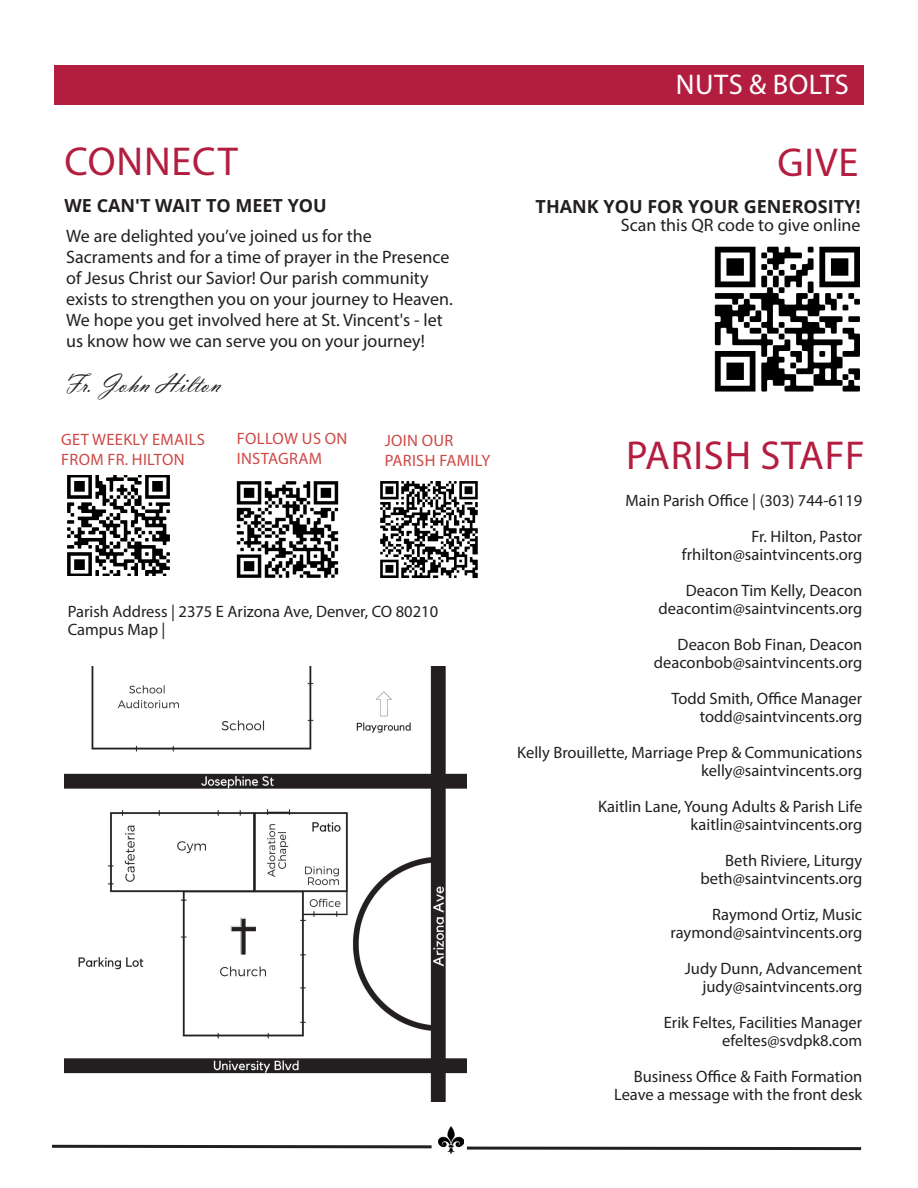
<style>
.page{position:relative;width:918px;height:1188px;background:#fff}
.page>*{position:absolute;margin:0;border:0;box-sizing:border-box;transform-origin:0 0}
.Page_Title_-_Left{font:40.5px "Myriad Pro";letter-spacing:.02em;color:#b31e40}
.Page_Title_-_Left-2{font:28.5px "Myriad Pro";letter-spacing:.02em;color:#fff}
.Subheader_1{font:27px "Vladimir Script";color:#231f20}
.Subheader_1-2{font:18px/21px "Myriad Pro";color:#231f20}
.Subheader_1-3{font:700 18px "Open Sans";color:#231f20}
.Body_Text{font:18px "Myriad Pro";color:#231f20}
.Body_Text-2{font:16.5px/18px "Myriad Pro";color:#231f20;text-align:right}
.Subheader_1-4{font:16.5px "Myriad Pro";letter-spacing:.02em;color:#cd4946}
</style>
<div class="page">
<img style="left:714px;top:246px;width:146px;height:146px">
<div style="left:54px;top:65px;width:810px;height:40px;background:#b31e40"></div>
<img style="left:65px;top:666px;width:402px;height:435px">
<img style="left:380px;top:481px;width:98px;height:97px">
<img style="left:236px;top:481px;width:103px;height:97px">
<img style="left:67px;top:475px;width:103px;height:100px">
<svg style="left:466px;top:1146px;width:396px;height:5px"></svg>
<img style="left:439px;top:1127px;width:24px;height:27px">
<svg style="left:52px;top:1144px;width:380px;height:5px"></svg>
<p class="Page_Title_-_Left-2" style="left:676px;top:67px;width:175px">NUTS &amp; BOLTS</p>
<p class="Page_Title_-_Left" style="left:64px;top:136px;width:175px">CONNECT</p>
<p class="Page_Title_-_Left" style="left:778px;top:138px;width:82px">GIVE</p>
<p class="Subheader_1-3" style="left:536px;top:194px;width:326px">THANK YOU FOR YOUR GENEROSITY!</p>
<p class="Body_Text" style="left:621px;top:214px;width:241px">Scan this QR code to give online</p>
<p class="Subheader_1-3" style="left:65px;top:193px;width:264px">WE CAN'T WAIT TO MEET YOU</p>
<p class="Subheader_1-2" style="left:66px;top:225px;width:388px">We are delighted you’ve joined us for the Sacraments and for a time of prayer in the Presence of Jesus Christ our Savior! Our parish community exists to strengthen you on your journey to Heaven.<br>We hope you get involved here at St. Vincent's - let us know how we can serve you on your journey!</p>
<p class="Subheader_1" style="left:63px;top:368px;width:160px">Fr. John Hilton</p>
<p class="Subheader_1-4" style="left:61px;top:430px;width:145px">GET WEEKLY EMAILS</p>
<p class="Subheader_1-4" style="left:61px;top:450px;width:125px">FROM FR. HILTON</p>
<p class="Subheader_1-4" style="left:237px;top:429px;width:112px">FOLLOW US ON</p>
<p class="Subheader_1-4" style="left:237px;top:448px;width:87px">INSTAGRAM</p>
<p class="Subheader_1-4" style="left:385px;top:430px;width:70px">JOIN OUR</p>
<p class="Subheader_1-4" style="left:385px;top:450px;width:107px">PARISH FAMILY</p>
<p class="Body_Text-2" style="left:68px;top:602px;width:372px">Parish Address | 2375 E Arizona Ave, Denver, CO 80210</p>
<p class="Body_Text-2" style="left:68px;top:620px;width:99px">Campus Map |</p>
<p class="Page_Title_-_Left" style="left:626px;top:430px;width:240px">PARISH STAFF</p>
<p class="Body_Text-2" style="left:625px;top:491px;width:238px">Main Parish Office | (303) 744-6119</p>
<p class="Body_Text-2" style="left:682px;top:527px;width:182px">Fr. Hilton, Pastor frhilton@saintvincents.org</p>
<p class="Body_Text-2" style="left:686px;top:581px;width:178px">Deacon Tim Kelly, Deacon</p>
<p class="Body_Text-2" style="left:659px;top:599px;width:205px">deacontim@saintvincents.org</p>
<p class="Body_Text-2" style="left:678px;top:635px;width:186px">Deacon Bob Finan, Deacon</p>
<p class="Body_Text-2" style="left:654px;top:653px;width:210px">deaconbob@saintvincents.org</p>
<p class="Body_Text-2" style="left:671px;top:689px;width:192px">Todd Smith, Office Manager todd@saintvincents.org</p>
<p class="Body_Text-2" style="left:517px;top:743px;width:347px">Kelly Brouillette, Marriage Prep &amp; Communications kelly@saintvincents.org</p>
<p class="Body_Text-2" style="left:598px;top:797px;width:266px">Kaitlin Lane, Young Adults &amp; Parish Life kaitlin@saintvincents.org</p>
<p class="Body_Text-2" style="left:700px;top:851px;width:163px">Beth Riviere, Liturgy beth@saintvincents.org</p>
<p class="Body_Text-2" style="left:671px;top:905px;width:193px">Raymond Ortiz, Music raymond@saintvincents.org</p>
<p class="Body_Text-2" style="left:685px;top:959px;width:179px">Judy Dunn, Advancement judy@saintvincents.org</p>
<p class="Body_Text-2" style="left:664px;top:1013px;width:200px">Erik Feltes, Facilities Manager efeltes@svdpk8.com</p>
<p class="Body_Text-2" style="left:614px;top:1067px;width:250px">Business Office &amp; Faith Formation<br>Leave a message with the front desk</p>
</div>
